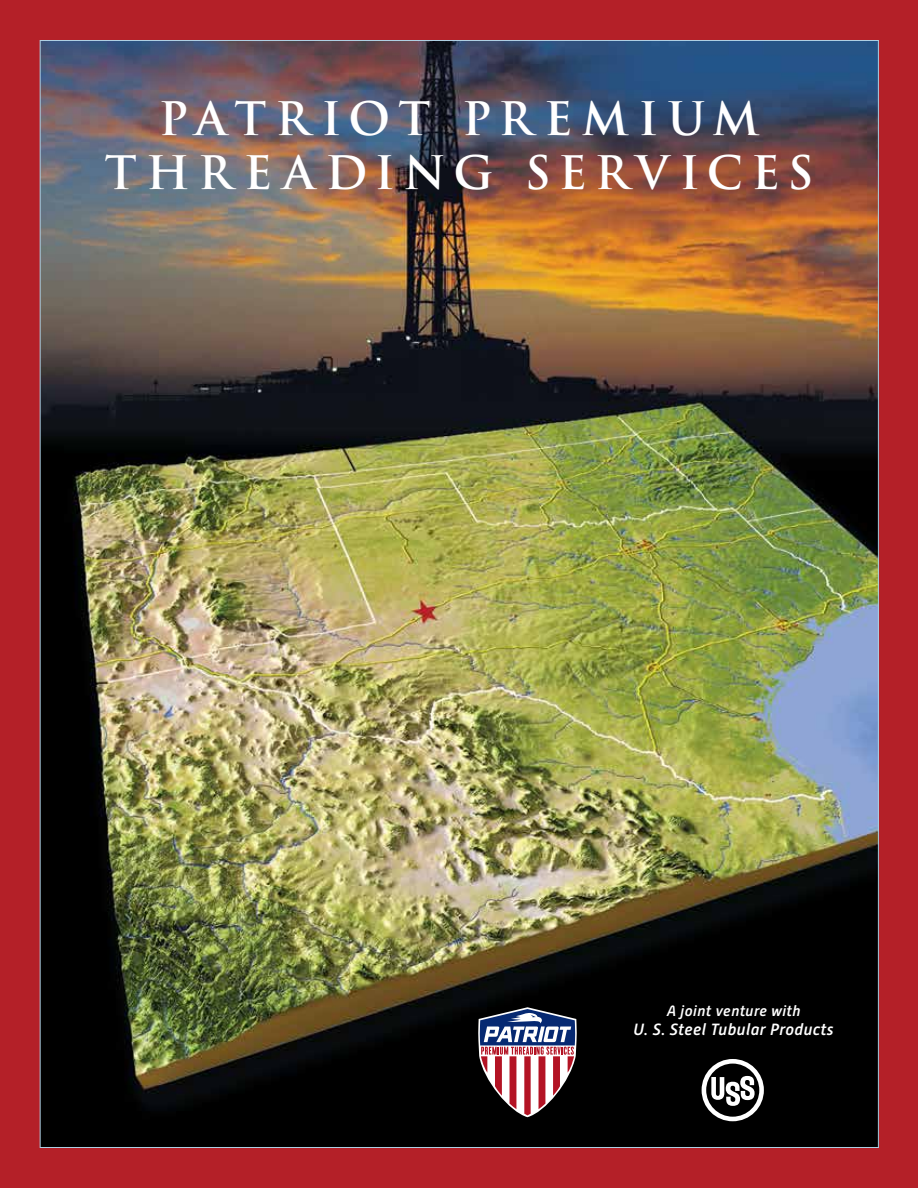
<style>
.page{position:relative;width:918px;height:1188px;background:#b42028}
.page>*{position:absolute;margin:0;border:0;box-sizing:border-box;transform-origin:0 0}
.t1{font:700 45px/54px "Trajan Pro";letter-spacing:.185em;color:#fff;text-align:center}
.t2{font:italic 500 16.35px "Alwyn New";letter-spacing:.025em;color:#fff}
.t3{font:italic 500 15px "Alwyn New";letter-spacing:.03em;color:#fff}
</style>
<div class="page">
<img style="left:42px;top:42px;width:835px;height:1104px">
<svg style="left:478px;top:1007px;width:99px;height:110px;background:#816879"></svg>
<svg style="left:702px;top:1059px;width:62px;height:62px;background:#636363"></svg>
<p class="t1" style="left:105px;top:92px;width:703px">PATRIOT PREMIUM<br>THREADING SERVICES</p>
<p class="t3" style="left:667px;top:1003px;width:135px">A joint venture with</p>
<p class="t2" style="left:633px;top:1020px;width:202px">U. S. Steel Tubular Products</p>
</div>
